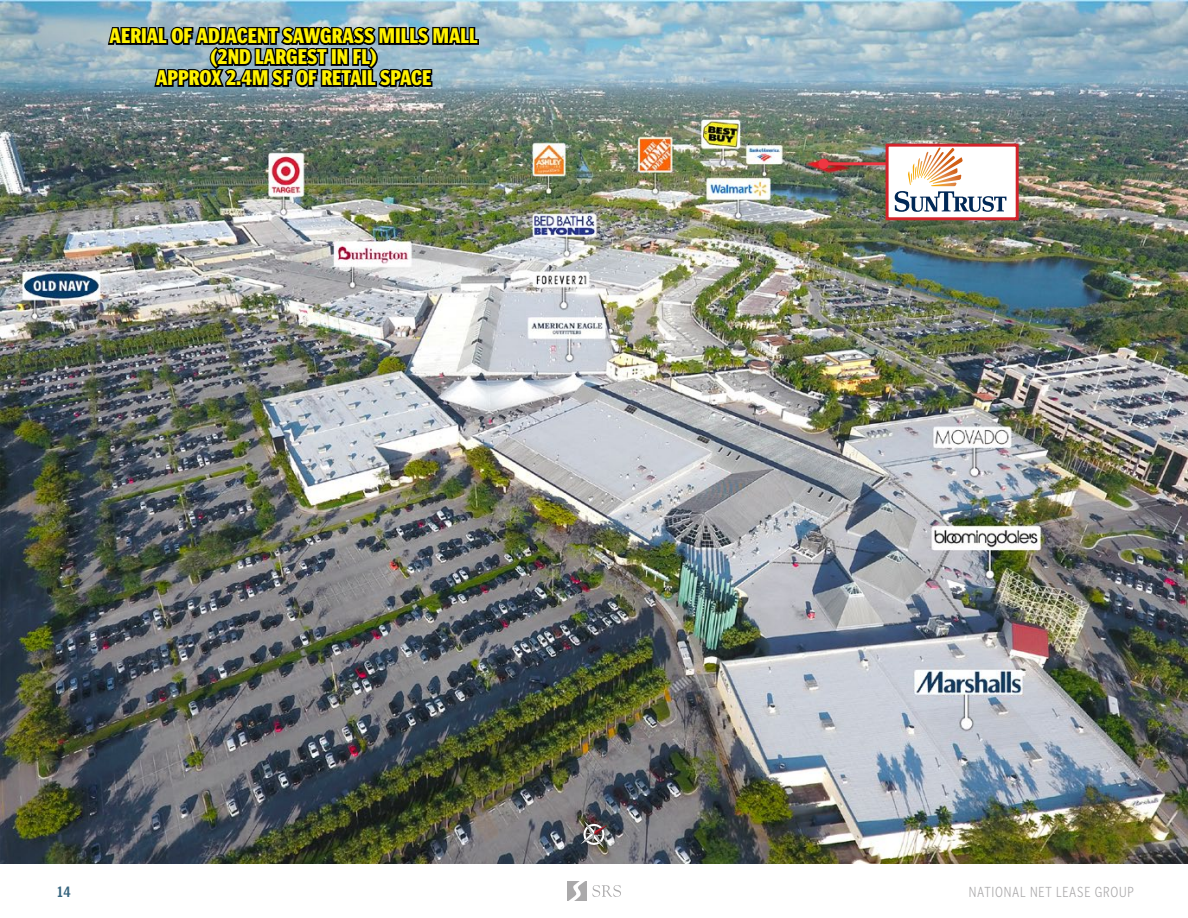
<style>
.page{position:relative;width:1188px;height:918px;background:#fff}
.page>*{position:absolute;margin:0;border:0;box-sizing:border-box;transform-origin:0 0}
.t1{font:900 21px/21px "Poynter Gothic Text Cond";color:#fff200;text-align:center}
.t2{font:300 15px "Poynter Gothic Text Cond";letter-spacing:.05em;color:#aaa9aa}
.t3{font:700 15px "Poynter Gothic Text Cond";color:#37657f}
</style>
<div class="page">
<img style="left:0;top:0;width:1188px;height:864px">
<svg style="left:106px;top:5px;width:375px;height:92px;background:#627580"></svg>
<svg style="left:816px;top:154px;width:70px;height:20px"></svg>
<hr style="left:824px;top:162px;width:80px;height:3px;background:#ef3742">
<div style="left:818px;top:159px;width:11px;height:10px;background:#ef3742;border-radius:50%"></div>
<img style="left:564px;top:804px;width:60px;height:60px">
<div style="left:887px;top:145px;width:130px;height:74px;background:#fff"></div>
<svg style="left:895px;top:148px;width:111px;height:64px"></svg>
<div style="left:886px;top:144px;width:133px;height:76px;border:3px solid #d2232a"></div>
<svg style="left:567px;top:881px;width:54px;height:20px"></svg>
<p class="t1" style="left:110px;top:26px;width:370px">AERIAL OF ADJACENT SAWGRASS MILLS MALL (2ND LARGEST IN FL)<br>APPROX 2.4M SF OF RETAIL SPACE</p>
<p class="t3" style="left:58px;top:883px;width:15px">14</p>
<p class="t2" style="left:969px;top:884px;width:166px">NATIONAL NET LEASE GROUP</p>
</div>
